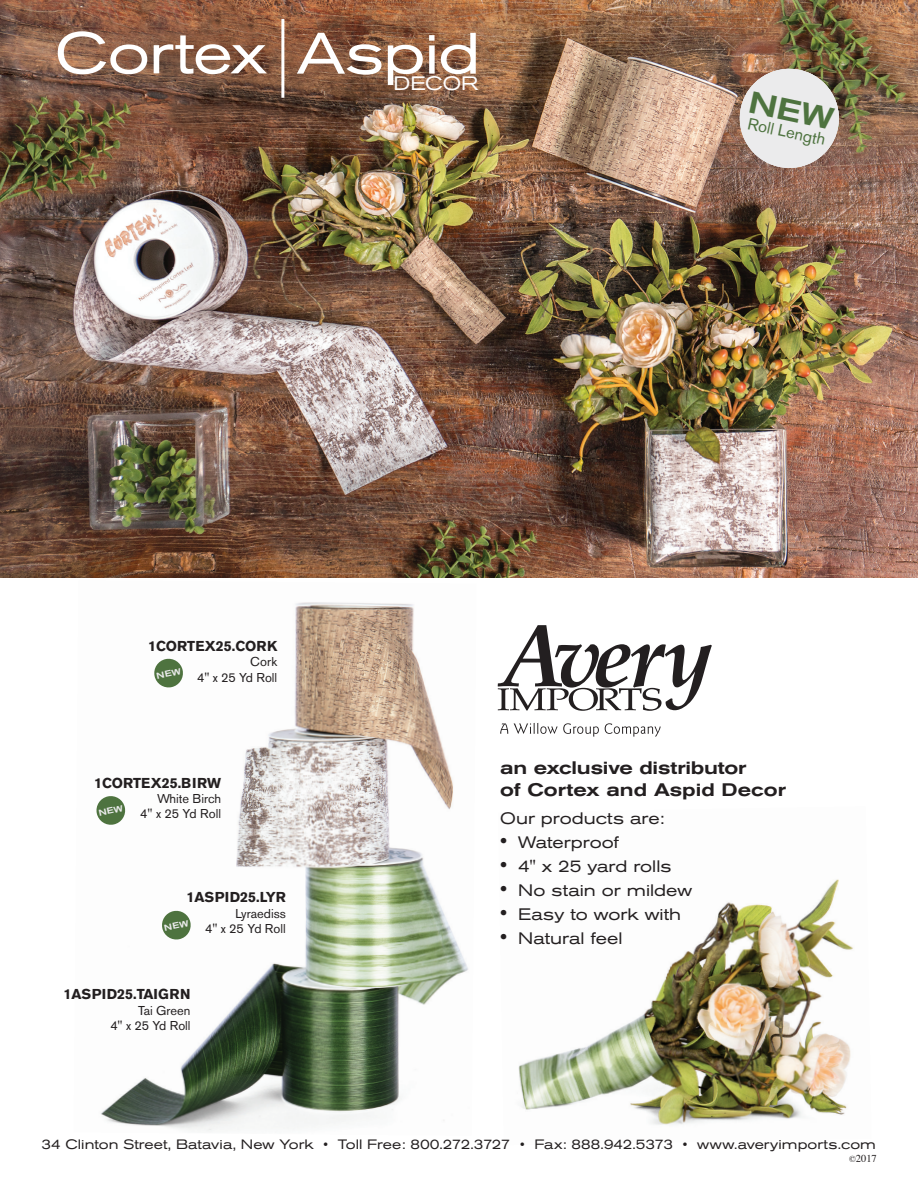
<style>
.page{position:relative;width:918px;height:1188px;background:#fff}
.page>*{position:absolute;margin:0;border:0;box-sizing:border-box;transform-origin:0 0}
.t1{font:expanded 57.9px "Akzidenz Grotesk BE";letter-spacing:-.015em;color:#fff}
.t2{font:expanded 19.35px "Akzidenz Grotesk BE";letter-spacing:-.01em;color:#fff}
.t3{font:500 expanded 18px/21.6px "Akzidenz Grotesk BE";letter-spacing:-.01em;color:#231f20}
.t4{font:expanded 16.5px "Akzidenz Grotesk BE";color:#231f20}
.t5{font:16.5px "Akzidenz Grotesk BE";color:#4e733f}
.Plain_Text{font:700 14.25px "Akzidenz Grotesk BE";color:#231f20}
.t6{font:expanded 13.5px "Akzidenz Grotesk BE";color:#231f20}
.Plain_Text-2{font:12.75px/15.3px "Akzidenz Grotesk BE";color:#231f20;text-align:right}
.t7{font:10.5px "Times";color:#231f20}
.s1{font-size:21px}
.s2{font-size:9px}
</style>
<div class="page">
<img style="left:518px;top:879px;width:335px;height:246px">
<img style="left:101px;top:602px;width:367px;height:529px">
<img style="left:0;top:0;width:918px;height:577px">
<hr style="left:281px;top:19px;width:3px;height:79px;background:#fff">
<svg style="left:498px;top:625px;width:214px;height:86px"></svg>
<svg style="left:500px;top:723px;width:8px;height:11px"></svg>
<svg style="left:514px;top:723px;width:85px;height:14px"></svg>
<svg style="left:605px;top:723px;width:56px;height:14px"></svg>
<img style="left:735px;top:64px;width:109px;height:109px">
<svg style="left:153px;top:657px;width:31px;height:32px"></svg>
<svg style="left:96px;top:795px;width:30px;height:31px"></svg>
<svg style="left:161px;top:910px;width:31px;height:31px"></svg>
<p class="t1" style="left:55px;top:20px;width:213px">Cortex</p>
<p class="t1" style="left:297px;top:20px;width:185px">Aspid</p>
<p class="t2" style="left:394px;top:72px;width:86px">DECOR</p>
<p class="t5" style="left:750px;top:114px;width:81px;rotate:12deg">Roll Length</p>
<p class="t5" style="left:750px;top:114px;width:81px;rotate:13deg">Roll Length</p>
<p class="Plain_Text" style="left:148px;top:638px;width:131px">1CORTEX25.CORK</p>
<p class="Plain_Text-2" style="left:197px;top:654px;width:82px">Cork<br>4" x 25 Yd Roll</p>
<p class="Plain_Text" style="left:94px;top:774px;width:129px">1CORTEX25.BIRW</p>
<p class="Plain_Text-2" style="left:140px;top:791px;width:82px">White Birch<br>4" x 25 Yd Roll</p>
<p class="Plain_Text" style="left:186px;top:889px;width:101px">1ASPID25.LYR</p>
<p class="Plain_Text-2" style="left:205px;top:906px;width:82px">Lyraediss<br>4" x 25 Yd Roll</p>
<p class="Plain_Text" style="left:63px;top:986px;width:129px">1ASPID25.TAIGRN</p>
<p class="Plain_Text-2" style="left:110px;top:1002px;width:82px">Tai Green<br>4" x 25 Yd Roll</p>
<p class="t3" style="left:500px;top:757px;width:287px">an exclusive distributor<br>of Cortex and Aspid Decor</p>
<p class="t4" style="left:500px;top:809px;width:166px">Our products are:</p>
<p class="t4" style="left:500px;top:833px;width:120px"><span class="s1">•</span> Waterproof</p>
<p class="t4" style="left:500px;top:857px;width:173px"><span class="s1">•</span> 4" x 25 yard rolls</p>
<p class="t4" style="left:500px;top:881px;width:193px"><span class="s1">•</span> No stain or mildew</p>
<p class="t4" style="left:500px;top:905px;width:183px"><span class="s1">•</span> Easy to work with</p>
<p class="t4" style="left:500px;top:929px;width:124px"><span class="s1">•</span> Natural feel</p>
<p class="t6" style="left:42px;top:1136px;width:836px">34 Clinton Street, Batavia, New York • Toll Free: 800.272.3727 • Fax: 888.942.5373 • www.averyimports.com</p>
<p class="t7" style="left:849px;top:1148px;width:29px"><span class="s2">©</span>2017</p>
</div>
